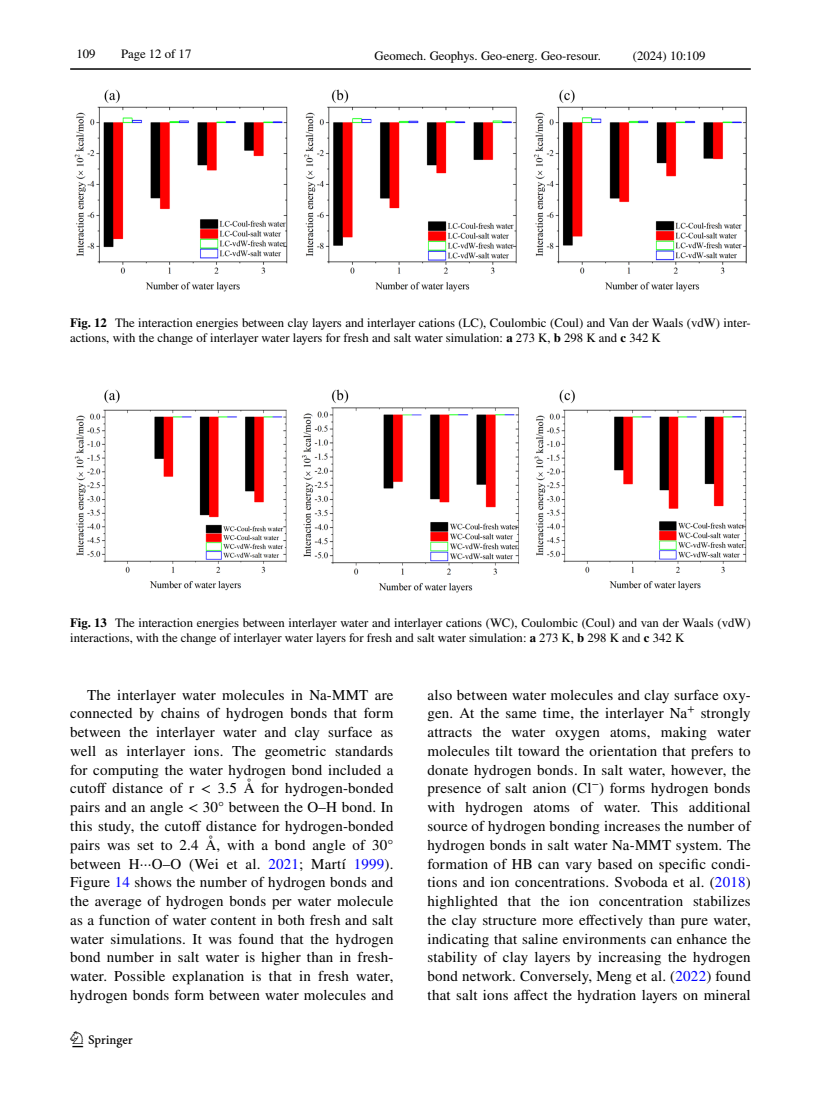
<style>
.page{position:relative;width:821px;height:1106px;background:#fff}
.page>*{position:absolute;margin:0;border:0;box-sizing:border-box;transform-origin:0 0}
.t1{font:22.5px "Springnew Regular 2";color:#000}
.t2{font:15px/18.8px "STIX";letter-spacing:.015em;color:#000;text-align:justify}
.t3{font:12.75px/15px "STIX";color:#000}
.s1{font-weight:700}
.s2{color:#00f}
</style>
<div class="page">
<hr style="left:70px;top:68px;width:680px;height:2px;background:#000">
<img style="left:74px;top:89px;width:673px;height:203px">
<img style="left:74px;top:390px;width:673px;height:202px">
<p class="t3" style="left:77px;top:47px;width:21px">109</p>
<p class="t3" style="left:121px;top:47px;width:72px">Page 12 of 17</p>
<p class="t3" style="left:374px;top:49px;width:228px">Geomech. Geophys. Geo-energ. Geo-resour.</p>
<p class="t3" style="left:633px;top:49px;width:74px">(2024) 10:109</p>
<p class="t3" style="left:70px;top:316px;width:682px"><span class="s1">Fig. 12</span> The interaction energies between clay layers and interlayer cations (LC), Coulombic (Coul) and Van der Waals (vdW) inter&shy;actions, with the change of interlayer water layers for fresh and salt water simulation: <span class="s1">a</span> 273 K, <span class="s1">b</span> 298 K and <span class="s1">c</span> 342 K</p>
<p class="t3" style="left:70px;top:616px;width:682px"><span class="s1">Fig. 13</span> The interaction energies between interlayer water and interlayer cations (WC), Coulombic (Coul) and van der Waals (vdW) interactions, with the change of interlayer water layers for fresh and salt water simulation: <span class="s1">a</span> 273 K, <span class="s1">b</span> 298 K and <span class="s1">c</span> 342 K</p>
<p class="t2" style="left:70px;top:686px;width:325px;text-indent:17px">The interlayer water molecules in Na-MMT are connected by chains of hydrogen bonds that form between the interlayer water and clay surface as well as interlayer ions. The geometric standards for computing the water hydrogen bond included a cutoff distance of r &lt; 3.5 Å for hydrogen-bonded pairs and an angle &lt; 30° between the O–H bond. In this study, the cutoff distance for hydrogen-bonded pairs was set to 2.4 Å, with a bond angle of 30° between H···O–O (Wei et al. <span class="s2">2021</span>; Martí <span class="s2">1999</span>).<br>Figure <span class="s2">14</span> shows the number of hydrogen bonds and the average of hydrogen bonds per water molecule as a function of water content in both fresh and salt water simulations. It was found that the hydrogen bond number in salt water is higher than in fresh&shy;water. Possible explanation is that in fresh water, hydrogen bonds form between water molecules and</p>
<p class="t2" style="left:427px;top:686px;width:325px">also between water molecules and clay surface oxy&shy;gen. At the same time, the interlayer Na<sup>+</sup> strongly attracts the water oxygen atoms, making water molecules tilt toward the orientation that prefers to donate hydrogen bonds. In salt water, however, the presence of salt anion (Cl<sup>−</sup>) forms hydrogen bonds with hydrogen atoms of water. This additional source of hydrogen bonding increases the number of hydrogen bonds in salt water Na-MMT system. The formation of HB can vary based on specific condi&shy;tions and ion concentrations. Svoboda et al. (<span class="s2">2018</span>) highlighted that the ion concentration stabilizes the clay structure more effectively than pure water, indicating that saline environments can enhance the stability of clay layers by increasing the hydrogen bond network. Conversely, Meng et al. (<span class="s2">2022</span>) found that salt ions affect the hydration layers on mineral</p>
<h1 class="t1" style="left:72px;top:1031px;width:62px">1 3</h1>
</div>
